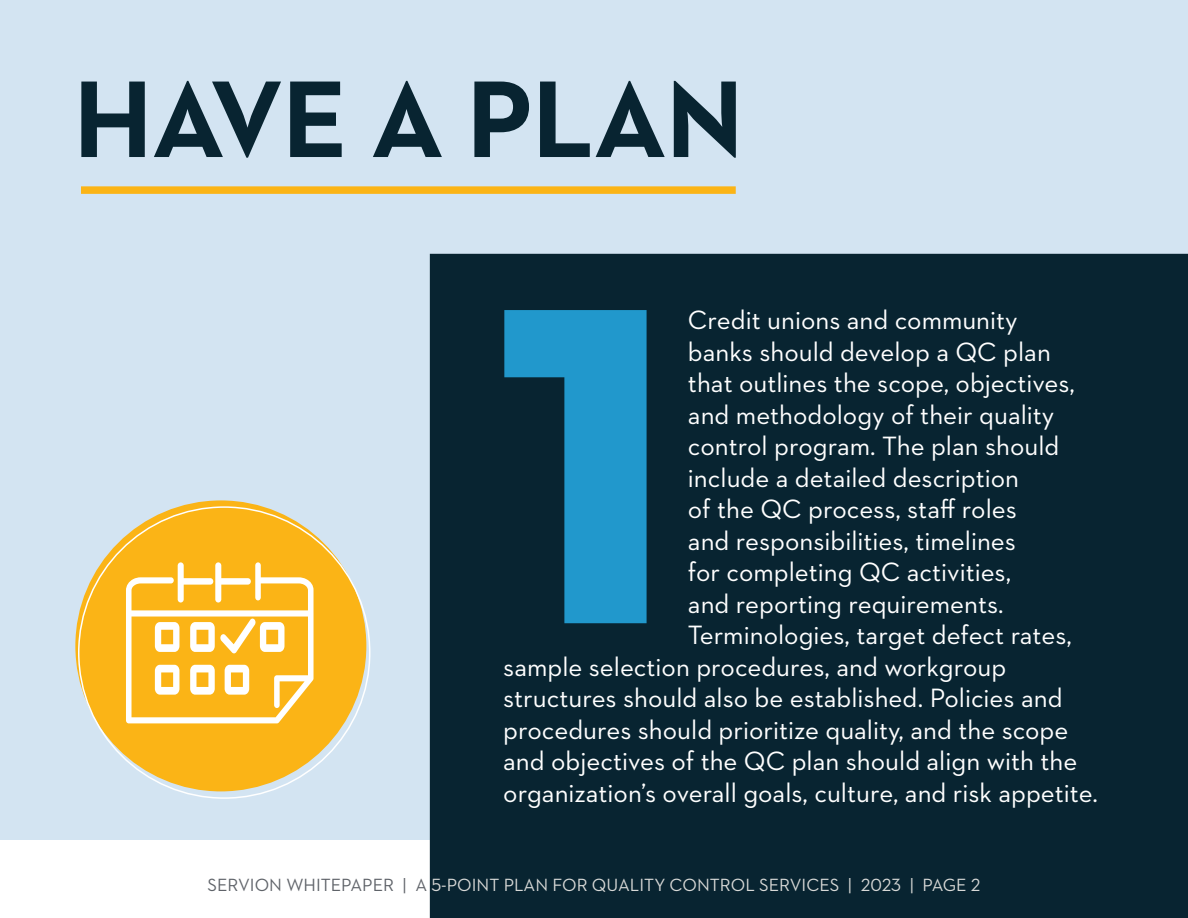
<style>
.page{position:relative;width:1188px;height:918px;background:#fff}
.page>*{position:absolute;margin:0;border:0;box-sizing:border-box;transform-origin:0 0}
.Paragraph_Style_1{font:700 600px "Neutraface 2 Text";color:#2198cc}
.t1{font:700 111px "Neutraface 2 Text";letter-spacing:-.01em;color:#082431}
.content{font:27px "Neutraface 2 Text";color:#fff}
.t2{font:18px "Neutraface 2 Text";color:#d8d9d7}
.s1{color:#5f6369}
</style>
<div class="page">
<div style="left:0;top:0;width:1188px;height:840px;background:#d3e4f2"></div>
<div style="left:430px;top:254px;width:758px;height:664px;background:#082431"></div>
<div style="left:81px;top:186px;width:655px;height:8px;background:#fbb416"></div>
<div style="left:75px;top:500px;width:291px;height:291px;background:#fbb416;border-radius:50%"></div>
<svg style="left:126px;top:562px;width:188px;height:161px"></svg>
<p class="t1" style="left:74px;top:48px;width:672px">HAVE A PLAN</p>
<p class="content" style="left:688px;top:303px;width:331px">Credit unions and community</p>
<p class="content" style="left:688px;top:335px;width:364px">banks should develop a QC plan</p>
<p class="content" style="left:688px;top:366px;width:389px">that outlines the scope, objectives,</p>
<p class="content" style="left:688px;top:398px;width:368px">and methodology of their quality</p>
<p class="content" style="left:688px;top:429px;width:373px">control program. The plan should</p>
<p class="content" style="left:688px;top:461px;width:333px">include a detailed description</p>
<p class="content" style="left:688px;top:492px;width:330px">of the QC process, staff roles</p>
<p class="content" style="left:688px;top:524px;width:329px">and responsibilities, timelines</p>
<p class="content" style="left:688px;top:555px;width:325px">for completing QC activities,</p>
<p class="content" style="left:688px;top:587px;width:317px">and reporting requirements.</p>
<p class="content" style="left:688px;top:618px;width:386px">Terminologies, target defect rates,</p>
<p class="content" style="left:503px;top:650px;width:505px">sample selection procedures, and workgroup</p>
<p class="content" style="left:503px;top:681px;width:561px">structures should also be established. Policies and</p>
<p class="content" style="left:503px;top:713px;width:567px">procedures should prioritize quality, and the scope</p>
<p class="content" style="left:503px;top:744px;width:576px">and objectives of the QC plan should align with the</p>
<p class="content" style="left:503px;top:776px;width:596px">organization’s overall goals, culture, and risk appetite.</p>
<p class="Paragraph_Style_1" style="left:489px;top:35px;width:200px">1</p>
<p class="t2" style="left:208px;top:874px;width:774px"><span class="s1">SERVION WHITEPAPER | A</span> 5-POINT PLAN FOR QUALITY CONTROL SERVICES | 2023 | PAGE 2</p>
</div>
